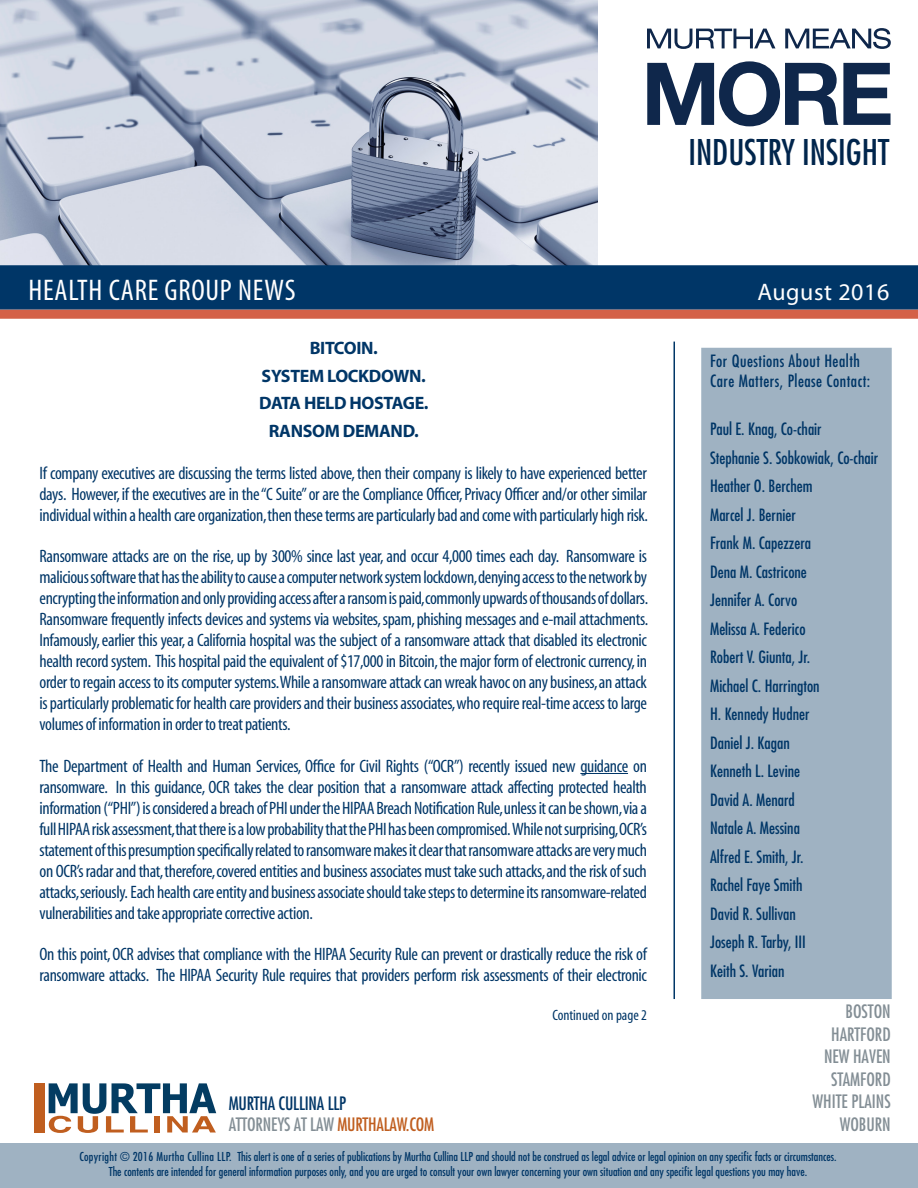
<style>
.page{position:relative;width:918px;height:1188px;background:#fff}
.page>*{position:absolute;margin:0;border:0;box-sizing:border-box;transform-origin:0 0}
.t1{font:500 condensed 34.5px "Futura LTCE";color:#00254c}
.t2{font:condensed 30px "Myriad";letter-spacing:.025em;color:#fff}
.t3{font:24px "Myriad";letter-spacing:.025em;color:#fff}
.Body_Copy{font:condensed 18px/21px "Myriad";letter-spacing:-.02em;color:#003667;text-align:justify}
.t4{font:500 condensed 18px "Futura LTCE";color:#838e95}
.Body_Copy-2{font:700 18px "Myriad";letter-spacing:-.02em;color:#003667}
.t5{font:500 condensed 18px "Futura LTCE";letter-spacing:-.01em;color:#003667}
.t6{font:500 condensed 16.5px/28.5px "Futura LTCE";color:#003667}
.t7{font:500 condensed 16.5px/19.5px "Futura LTCE";letter-spacing:.03em;color:#003667}
.t8{font:condensed 15px "Myriad";color:#003667}
.t9{font:500 condensed 12px/14.4px "Futura LTCE";color:#003667;text-align:center}
.s1{color:#c05e1f}
</style>
<div class="page">
<img style="left:0;top:0;width:597px;height:265px">
<div style="left:0;top:1143px;width:918px;height:45px;background:#9fb2c2"></div>
<div style="left:0;top:265px;width:918px;height:45px;background:#003667"></div>
<svg style="left:49px;top:1083px;width:167px;height:49px"></svg>
<div style="left:34px;top:1083px;width:11px;height:49px;background:#c05e1f"></div>
<div style="left:0;top:310px;width:918px;height:9px;background:#d46148"></div>
<svg style="left:647px;top:61px;width:244px;height:65px"></svg>
<svg style="left:647px;top:28px;width:244px;height:21px"></svg>
<hr style="left:580px;top:773px;width:48px;height:1px;background:#003667">
<hr style="left:674px;top:342px;width:1px;height:657px;background:#003667">
<div style="left:701px;top:348px;width:191px;height:651px;background:#9fb2c2;border:2px solid #9fb2c2"></div>
<h1 class="t1" style="left:688px;top:132px;width:202px">INDUSTRY INSIGHT</h1>
<p class="t2" style="left:29px;top:276px;width:269px">HEALTH CARE GROUP NEWS</p>
<p class="Body_Copy-2" style="left:310px;top:339px;width:70px">BITCOIN.</p>
<p class="Body_Copy-2" style="left:262px;top:366px;width:166px">SYSTEM LOCKDOWN.</p>
<p class="Body_Copy-2" style="left:259px;top:394px;width:171px">DATA HELD HOSTAGE.</p>
<p class="Body_Copy-2" style="left:269px;top:422px;width:151px">RANSOM DEMAND.</p>
<p class="Body_Copy" style="left:40px;top:464px;width:610px">If company executives are discussing the terms listed above, then their company is likely to have experienced better days. However, if the executives are in the “C Suite” or are the Compliance Officer, Privacy Officer and/or other similar individual within a health care organization,then these terms are particularly bad and come with particularly high risk.</p>
<p class="Body_Copy" style="left:40px;top:547px;width:610px">Ransomware attacks are on the rise, up by 300% since last year, and occur 4,000 times each day. Ransomware is malicious software that has the ability to cause a computer network system lockdown,denying access to the network by encrypting the information and only providing access after a ransom is paid,commonly upwards of thousands of dollars.<br>Ransomware frequently infects devices and systems via websites, spam, phishing messages and e-mail attachments.<br>Infamously, earlier this year, a California hospital was the subject of a ransomware attack that disabled its electronic health record system. This hospital paid the equivalent of $17,000 in Bitcoin, the major form of electronic currency, in order to regain access to its computer systems.While a ransomware attack can wreak havoc on any business, an attack is particularly problematic for health care providers and their business associates, who require real-time access to large volumes of information in order to treat patients.</p>
<p class="Body_Copy" style="left:40px;top:756px;width:609px">The Department of Health and Human Services, Office for Civil Rights (“OCR”) recently issued new guidance on ransomware. In this guidance, OCR takes the clear position that a ransomware attack affecting protected health information (“PHI”) is considered a breach of PHI under the HIPAA Breach Notification Rule,unless it can be shown,via a full HIPAA risk assessment,that there is a low probability that the PHI has been compromised. While not surprising,OCR’s statement of this presumption specifically related to ransomware makes it clear that ransomware attacks are very much on OCR’s radar and that, therefore, covered entities and business associates must take such attacks, and the risk of such attacks,seriously. Each health care entity and business associate should take steps to determine its ransomware-related vulnerabilities and take appropriate corrective action.</p>
<p class="Body_Copy" style="left:40px;top:944px;width:609px">On this point, OCR advises that compliance with the HIPAA Security Rule can prevent or drastically reduce the risk of ransomware attacks. The HIPAA Security Rule requires that providers perform risk assessments of their electronic</p>
<p class="t3" style="left:757px;top:280px;width:134px">August 2016</p>
<p class="t7" style="left:710px;top:351px;width:162px">For Questions About Health<br>Care Matters, Please Contact:</p>
<p class="t6" style="left:710px;top:415px;width:113px">Paul E. Knag, Co-chair</p>
<p class="t6" style="left:710px;top:443px;width:170px">Stephanie S. Sobkowiak, Co-chair</p>
<p class="t6" style="left:710px;top:472px;width:104px">Heather O. Berchem<br>Marcel J. Bernier</p>
<p class="t6" style="left:710px;top:529px;width:102px">Frank M. Capezzera<br>Dena M. Castricone</p>
<p class="t6" style="left:710px;top:586px;width:111px">Jennifer A. Corvo<br>Melissa A. Federico<br>Robert V. Giunta, Jr.<br>Michael C. Harrington<br>H. Kennedy Hudner</p>
<p class="t6" style="left:710px;top:728px;width:81px">Daniel J. Kagan</p>
<p class="t6" style="left:710px;top:757px;width:92px">Kenneth L. Levine<br>David A. Menard<br>Natale A. Messina</p>
<p class="t6" style="left:710px;top:842px;width:97px">Alfred E. Smith, Jr.<br>Rachel Faye Smith<br>David R. Sullivan<br>Joseph R. Tarby, III<br>Keith S. Varian</p>
<p class="t4" style="left:845px;top:1001px;width:47px">BOSTON</p>
<p class="t4" style="left:831px;top:1023px;width:61px">HARTFORD</p>
<p class="t4" style="left:824px;top:1046px;width:68px">NEW HAVEN</p>
<p class="t4" style="left:831px;top:1068px;width:61px">STAMFORD</p>
<p class="t4" style="left:813px;top:1091px;width:80px">WHITE PLAINS</p>
<p class="t4" style="left:840px;top:1113px;width:53px">WOBURN</p>
<p class="t9" style="left:79px;top:1150px;width:759px">Copyright © 2016 Murtha Cullina LLP. This alert is one of a series of publications by Murtha Cullina LLP and should not be construed as legal advice or legal opinion on any specific facts or circumstances.<br>The contents are intended for general information purposes only, and you are urged to consult your own lawyer concerning your own situation and any specific legal questions you may have.</p>
<p class="t8" style="left:552px;top:1008px;width:96px">Continued on page 2</p>
<p class="t5" style="left:229px;top:1092px;width:119px">MURTHA CULLINA LLP</p>
<p class="t4" style="left:229px;top:1113px;width:207px">ATTORNEYS AT LAW <span class="s1">MURTHALAW.COM</span></p>
</div>
